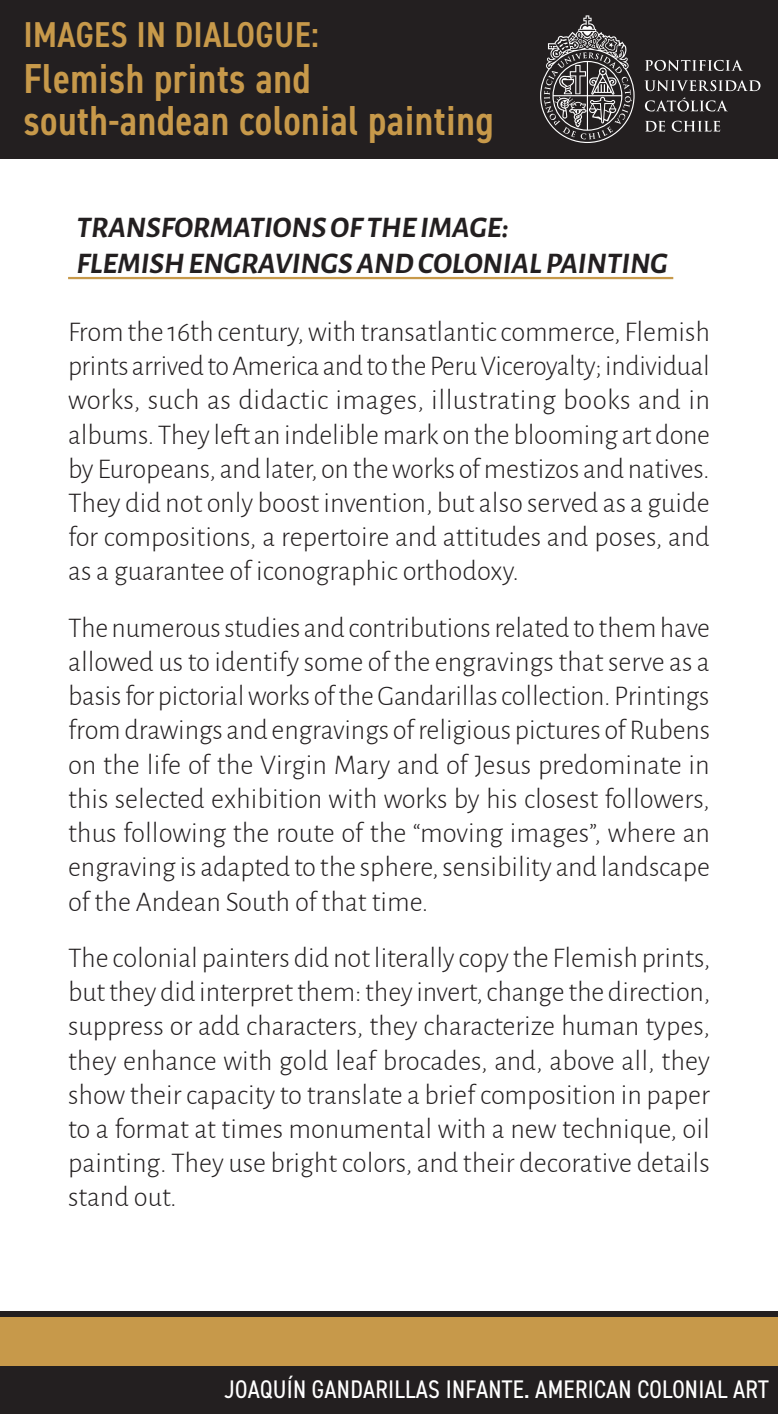
<style>
.page{position:relative;width:778px;height:1414px;background:#fff}
.page>*{position:absolute;margin:0;border:0;box-sizing:border-box;transform-origin:0 0}
.t1{font:600 condensed 42px/42px "DIN2014";letter-spacing:.01em;color:#c7994a}
.t2{font:600 condensed 36px "DIN2014";letter-spacing:.01em;color:#c7994a}
.t3{font:italic 700 30px/36px "Alegreya Sans";color:#231f20}
.t4{font:300 28.5px/34.2px "Alegreya Sans";color:#231f20;text-align:justify}
.t5{font:condensed 25.5px "DIN2014";letter-spacing:.01em;color:#fff}
</style>
<div class="page">
<div style="left:0;top:0;width:777px;height:158px;background:#231f20"></div>
<div style="left:0;top:1310px;width:777px;height:6px;background:#231f20"></div>
<div style="left:0;top:1365px;width:777px;height:48px;background:#231f20"></div>
<div style="left:0;top:1316px;width:777px;height:49px;background:#c7994a"></div>
<svg style="left:645px;top:60px;width:97px;height:11px"></svg>
<svg style="left:644px;top:80px;width:116px;height:11px"></svg>
<svg style="left:644px;top:97px;width:83px;height:14px"></svg>
<svg style="left:645px;top:121px;width:20px;height:11px"></svg>
<svg style="left:671px;top:121px;width:49px;height:11px"></svg>
<svg style="left:540px;top:15px;width:94px;height:128px"></svg>
<hr style="left:68px;top:277px;width:605px;height:2px;background:#c7994a">
<p class="t2" style="left:23px;top:10px;width:297px">IMAGES IN DIALOGUE:</p>
<h1 class="t1" style="left:23px;top:57px;width:471px">Flemish prints and south-andean colonial painting</h1>
<p class="t3" style="left:77px;top:207px;width:592px">TRANSFORMATIONS OF THE IMAGE:<br>FLEMISH ENGRAVINGS AND COLONIAL PAINTING</p>
<p class="t4" style="left:68px;top:313px;width:643px">From the 16th century, with transatlantic commerce, Flemish prints arrived to America and to the Peru Viceroyalty; individual works, such as didactic images, illustrating books and in albums. They left an indelible mark on the blooming art done by Europeans, and later, on the works of mestizos and natives.<br>They did not only boost invention, but also served as a guide for compositions, a repertoire and attitudes and poses, and as a guarantee of iconographic orthodoxy.</p>
<p class="t4" style="left:68px;top:609px;width:643px">The numerous studies and contributions related to them have allowed us to identify some of the engravings that serve as a basis for pictorial works of the Gandarillas collection. Printings from drawings and engravings of religious pictures of Rubens on the life of the Virgin Mary and of Jesus predominate in this selected exhibition with works by his closest followers, thus following the route of the “moving images”, where an engraving is adapted to the sphere, sensibility and landscape of the Andean South of that time.</p>
<p class="t4" style="left:68px;top:939px;width:643px">The colonial painters did not literally copy the Flemish prints, but they did interpret them: they invert, change the direction, suppress or add characters, they characterize human types, they enhance with gold leaf brocades, and, above all, they show their capacity to translate a brief composition in paper to a format at times monumental with a new technique, oil painting. They use bright colors, and their decorative details stand out.</p>
<p class="t5" style="left:224px;top:1372px;width:545px">JOAQUÍN GANDARILLAS INFANTE. AMERICAN COLONIAL ART</p>
</div>
